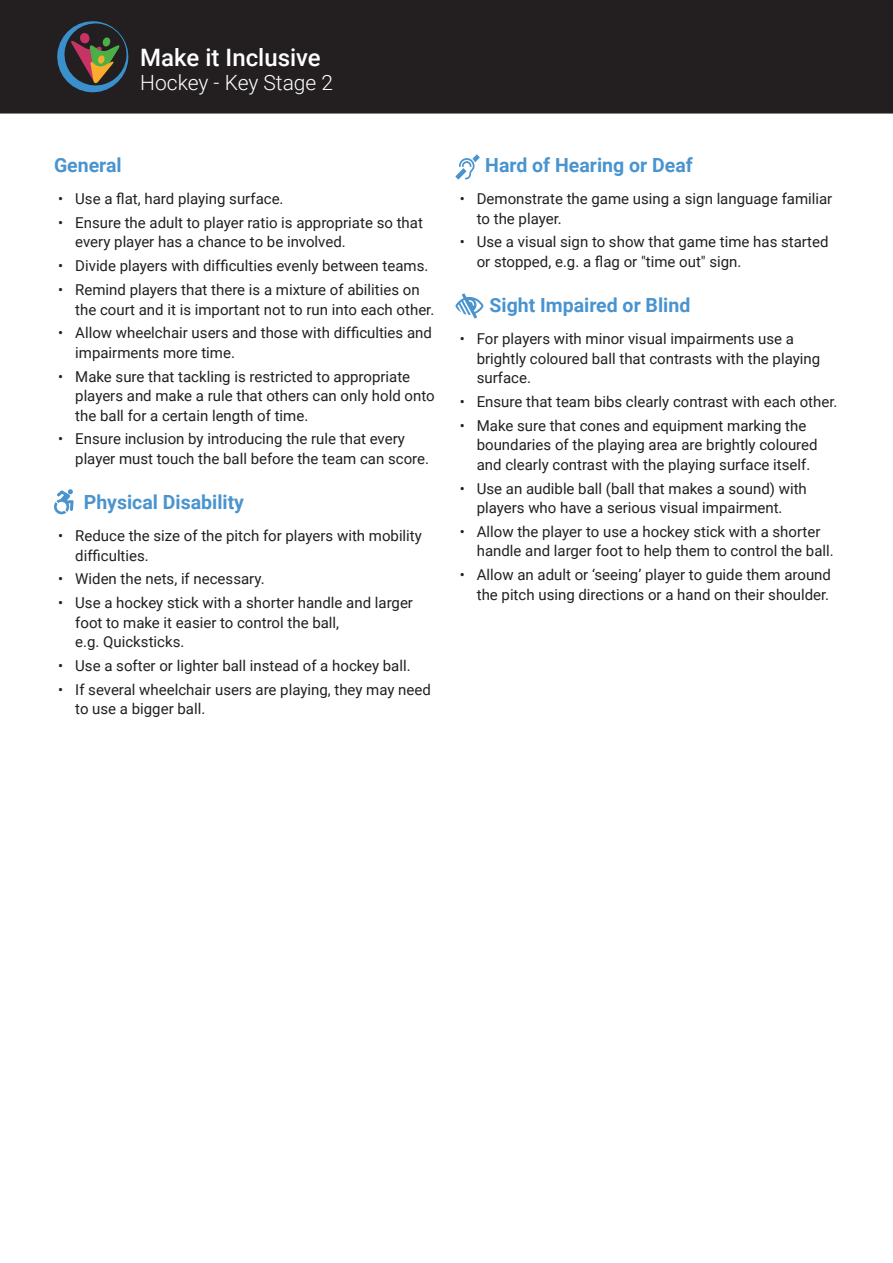
<style>
.page{position:relative;width:893px;height:1263px;background:#fff}
.page>*{position:absolute;margin:0;border:0;box-sizing:border-box;transform-origin:0 0}
.t1{font:500 24px "Roboto";color:#fff}
.t2{font:300 21px "Roboto";color:#fff}
.t3{font:700 19.5px "Roboto";color:#4994cf}
.t4{font:15px/19.5px "Roboto";color:#231f20}
</style>
<div class="page">
<div style="left:0;top:0;width:893px;height:114px;background:#231f20"></div>
<svg style="left:56px;top:20px;width:73px;height:73px;background:#404546"></svg>
<svg style="left:54px;top:489px;width:20px;height:25px"></svg>
<svg style="left:455px;top:155px;width:25px;height:24px"></svg>
<svg style="left:455px;top:293px;width:28px;height:25px"></svg>
<h1 class="t1" style="left:140px;top:43px;width:182px">Make it Inclusive</h1>
<h2 class="t2" style="left:140px;top:71px;width:194px">Hockey - Key Stage 2</h2>
<h3 class="t3" style="left:54px;top:154px;width:69px">General</h3>
<p class="t4" style="left:58px;top:189px;width:227px">• Use a flat, hard playing surface.</p>
<p class="t4" style="left:75px;top:213px;width:349px;text-indent:-17px">• Ensure the adult to player ratio is appropriate so that every player has a chance to be involved.</p>
<p class="t4" style="left:58px;top:256px;width:372px">• Divide players with difficulties evenly between teams.</p>
<p class="t4" style="left:75px;top:280px;width:361px;text-indent:-17px">• Remind players that there is a mixture of abilities on the court and it is important not to run into each other.</p>
<p class="t4" style="left:75px;top:323px;width:358px;text-indent:-17px">• Allow wheelchair users and those with difficulties and impairments more time.</p>
<p class="t4" style="left:75px;top:367px;width:361px;text-indent:-17px">• Make sure that tackling is restricted to appropriate players and make a rule that others can only hold onto the ball for a certain length of time.</p>
<p class="t4" style="left:75px;top:429px;width:355px;text-indent:-17px">• Ensure inclusion by introducing the rule that every player must touch the ball before the team can score.</p>
<h3 class="t3" style="left:84px;top:491px;width:162px">Physical Disability</h3>
<p class="t4" style="left:75px;top:526px;width:348px;text-indent:-17px">• Reduce the size of the pitch for players with mobility difficulties.</p>
<p class="t4" style="left:58px;top:569px;width:208px">• Widen the nets, if necessary.</p>
<p class="t4" style="left:75px;top:593px;width:339px;text-indent:-17px">• Use a hockey stick with a shorter handle and larger foot to make it easier to control the ball,<br>e.g. Quicksticks.</p>
<p class="t4" style="left:58px;top:656px;width:354px">• Use a softer or lighter ball instead of a hockey ball.</p>
<p class="t4" style="left:75px;top:680px;width:357px;text-indent:-17px">• If several wheelchair users are playing, they may need to use a bigger ball.</p>
<h3 class="t3" style="left:485px;top:154px;width:209px">Hard of Hearing or Deaf</h3>
<p class="t4" style="left:477px;top:189px;width:357px;text-indent:-17px">• Demonstrate the game using a sign language familiar to the player.</p>
<p class="t4" style="left:477px;top:233px;width:353px;text-indent:-17px">• Use a visual sign to show that game time has started or stopped, e.g. a flag or "time out" sign.</p>
<h3 class="t3" style="left:489px;top:294px;width:202px">Sight Impaired or Blind</h3>
<p class="t4" style="left:477px;top:329px;width:345px;text-indent:-17px">• For players with minor visual impairments use a brightly coloured ball that contrasts with the playing surface.</p>
<p class="t4" style="left:460px;top:392px;width:379px">• Ensure that team bibs clearly contrast with each other.</p>
<p class="t4" style="left:477px;top:416px;width:342px;text-indent:-17px">• Make sure that cones and equipment marking the boundaries of the playing area are brightly coloured and clearly contrast with the playing surface itself.</p>
<p class="t4" style="left:460px;top:479px;width:349px;text-align:center">• Use an audible ball (ball that makes a sound) with players who have a serious visual impairment.</p>
<p class="t4" style="left:477px;top:522px;width:358px;text-indent:-17px">• Allow the player to use a hockey stick with a shorter handle and larger foot to help them to control the ball.</p>
<p class="t4" style="left:460px;top:565px;width:373px;text-align:right">• Allow an adult or ‘seeing’ player to guide them around the pitch using directions or a hand on their shoulder.</p>
</div>
